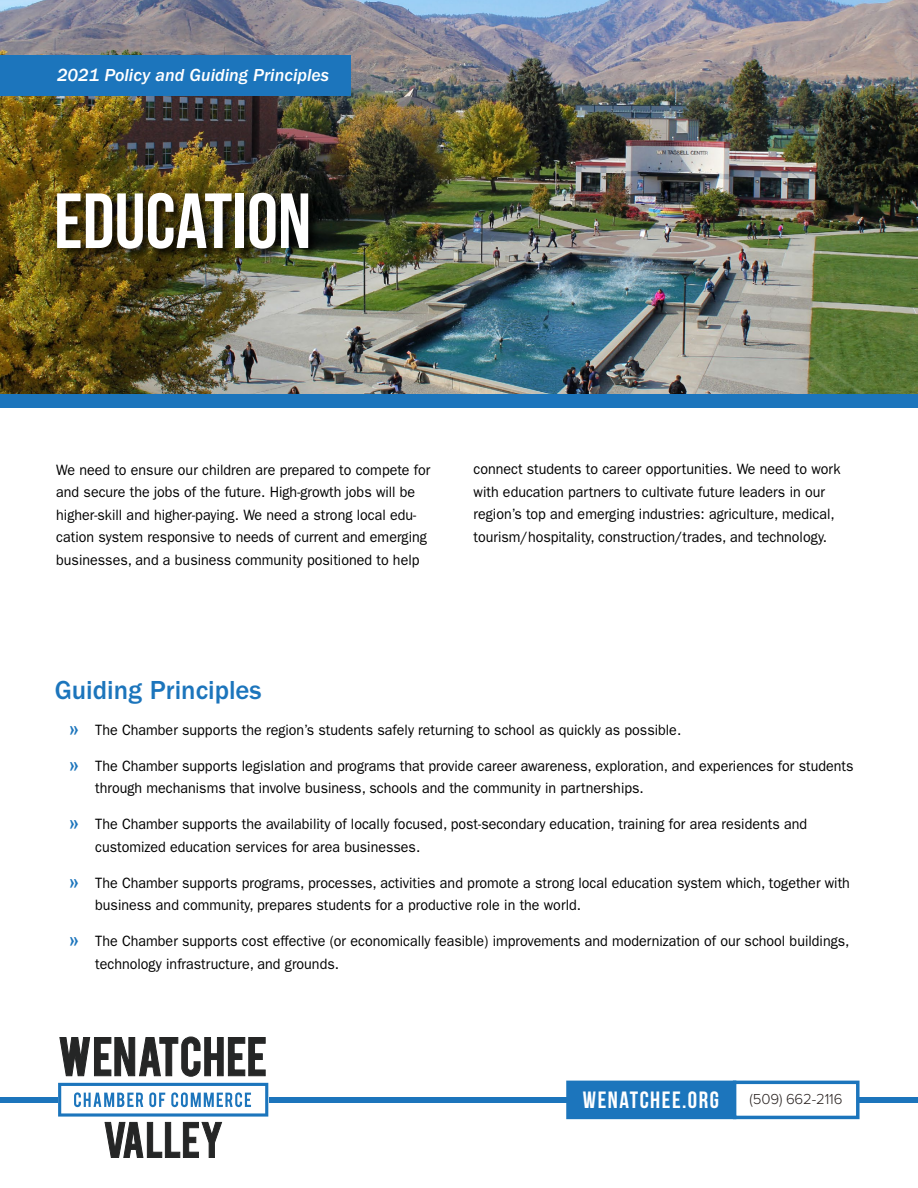
<style>
.page{position:relative;width:918px;height:1188px;background:#fff}
.page>*{position:absolute;margin:0;border:0;box-sizing:border-box;transform-origin:0 0}
.t1{font:78px "Bebas Neue";color:#fff}
.t2{font:500 27px "ITC Franklin Gothic Std";color:#1c75bc}
.t3{font:23.55px "Bebas Neue";letter-spacing:.065em;color:#fff}
.t4{font:18px "ITC Franklin Gothic Std Med It";color:#fff}
.t5{font:15px/22.5px "ITC Franklin Gothic Std";color:#000;scale:.95 1}
.t6{font:300 15px "Proxima Nova";letter-spacing:-.01em;color:#28211f}
.s1{font-size:30px;color:#1c75bc}
</style>
<div class="page">
<div style="left:0;top:1097px;width:918px;height:5px;background:#1c75bc"></div>
<svg style="left:58px;top:1083px;width:210px;height:75px"></svg>
<svg style="left:59px;top:1037px;width:207px;height:40px"></svg>
<div style="left:568px;top:1082px;width:167px;height:35px;background:#1c75bc"></div>
<div style="left:566px;top:1081px;width:170px;height:38px;border:3px solid #1c75bc"></div>
<div style="left:735px;top:1082px;width:123px;height:35px;background:#fff"></div>
<div style="left:733px;top:1081px;width:127px;height:38px;border:3px solid #1c75bc"></div>
<img style="left:0;top:0;width:918px;height:394px">
<div style="left:0;top:394px;width:918px;height:14px;background:#1c75bc"></div>
<div style="left:0;top:56px;width:351px;height:40px;background:#1c75bc"></div>
<div style="left:57px;top:193px;width:262px;height:67px;background:#000;opacity:.75"></div>
<p class="t4" style="left:57px;top:65px;width:274px">2021 Policy and Guiding Principles</p>
<h1 class="t1" style="left:54px;top:178px;width:259px">EDUCATION</h1>
<p class="t5" style="left:56px;top:458px;width:395px">We need to ensure our children are prepared to compete for and secure the jobs of the future. High-growth jobs will be higher-skill and higher-paying. We need a strong local edu&shy;cation system responsive to needs of current and emerging businesses, and a business community positioned to help</p>
<p class="t5" style="left:474px;top:458px;width:388px">connect students to career opportunities. We need to work with education partners to cultivate future leaders in our region’s top and emerging industries: agriculture, medical, tourism/hospitality, construction/trades, and technology.</p>
<h2 class="t2" style="left:55px;top:674px;width:209px">Guiding Principles</h2>
<p class="t5" style="left:68px;top:718px;width:647px"><span class="s1">»</span> The Chamber supports the region’s students safely returning to school as quickly as possible.</p>
<p class="t5" style="left:95px;top:754px;width:800px;text-indent:-27px"><span class="s1">»</span> The Chamber supports legislation and programs that provide career awareness, exploration, and experiences for students through mechanisms that involve business, schools and the community in partnerships.</p>
<p class="t5" style="left:95px;top:813px;width:751px;text-indent:-27px"><span class="s1">»</span> The Chamber supports the availability of locally focused, post-secondary education, training for area residents and customized education services for area businesses.</p>
<p class="t5" style="left:95px;top:871px;width:796px;text-indent:-27px"><span class="s1">»</span> The Chamber supports programs, processes, activities and promote a strong local education system which, together with business and community, prepares students for a productive role in the world.</p>
<p class="t5" style="left:95px;top:930px;width:795px;text-indent:-27px"><span class="s1">»</span> The Chamber supports cost effective (or economically feasible) improvements and modernization of our school buildings, technology infrastructure, and grounds.</p>
<h3 class="t3" style="left:583px;top:1087px;width:138px">WENATCHEE.ORG</h3>
<p class="t6" style="left:750px;top:1091px;width:94px">(509) 662-2116</p>
</div>
